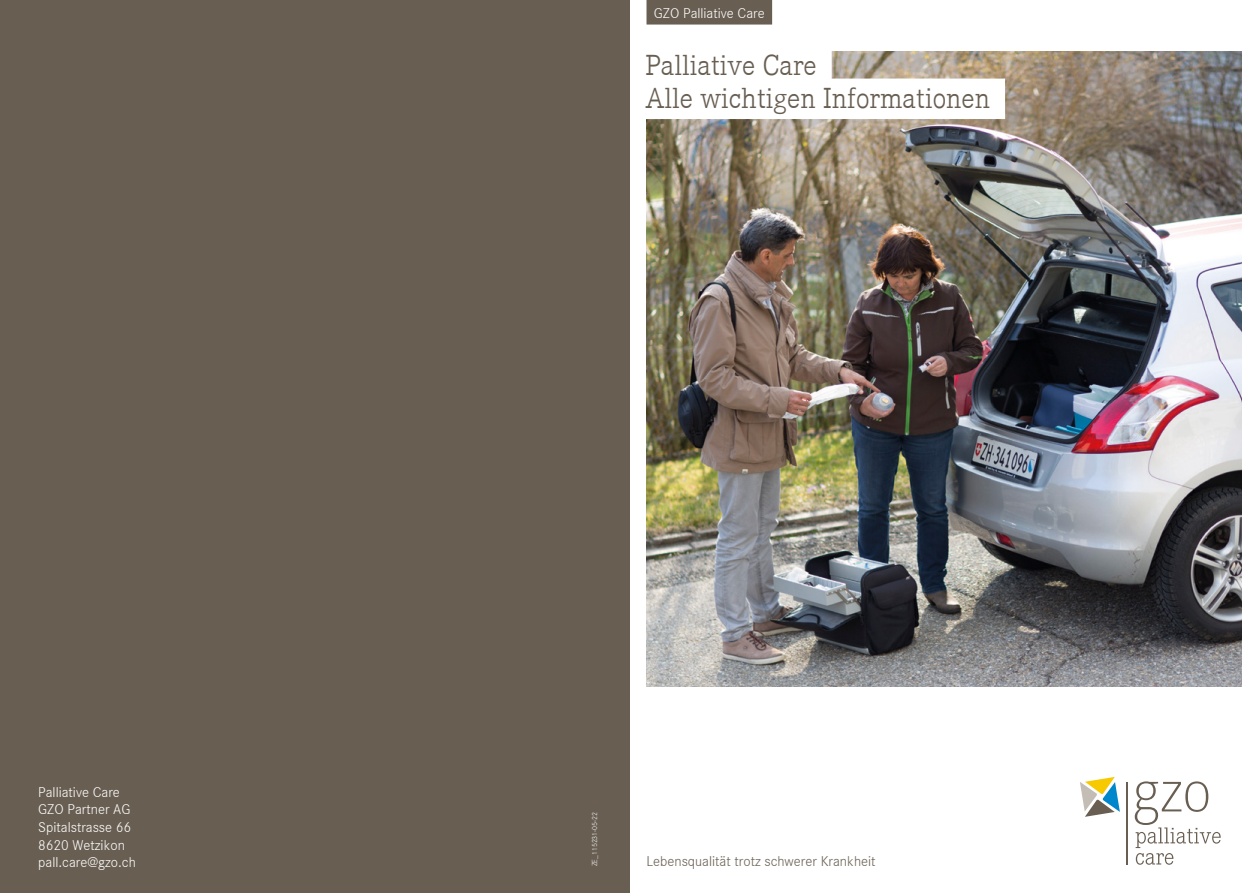
<style>
.page{position:relative;width:1259px;height:893px;background:#fff}
.page>*{position:absolute;margin:0;border:0;box-sizing:border-box;transform-origin:0 0}
.t1{font:300 30px/33px "Corporate E";color:#685e52}
.t2{font:300 14.7px/17.7px "Corporate S";color:#fff}
.t3{font:300 14.7px "Corporate S";color:#685e52}
.t4{font:300 7.5px "Corporate S";color:#fff}
</style>
<div class="page">
<div style="left:0;top:0;width:629px;height:893px;background:#685e52"></div>
<hr style="left:1126px;top:782px;width:2px;height:82px;background:#685e52">
<svg style="left:1080px;top:777px;width:40px;height:40px"></svg>
<svg style="left:1134px;top:781px;width:86px;height:84px"></svg>
<img style="left:646px;top:51px;width:596px;height:635px">
<div style="left:646px;top:0;width:126px;height:25px;background:#685e52"></div>
<div style="left:645px;top:46px;width:186px;height:40px;background:#fff"></div>
<div style="left:645px;top:79px;width:360px;height:40px;background:#fff"></div>
<p class="t2" style="left:38px;top:782px;width:99px">Palliative Care<br>GZO Partner AG<br>Spitalstrasse 66<br>8620 Wetzikon pall.care@gzo.ch</p>
<p class="t2" style="left:654px;top:4px;width:112px">GZO Palliative Care</p>
<h1 class="t1" style="left:645px;top:48px;width:346px">Palliative Care<br>Alle wichtigen Informationen</h1>
<p class="t4" style="left:589px;top:866px;width:56px;rotate:-90deg">ZE_115231-05-22</p>
<p class="t3" style="left:646px;top:852px;width:230px">Lebensqualität trotz schwerer Krankheit</p>
</div>
